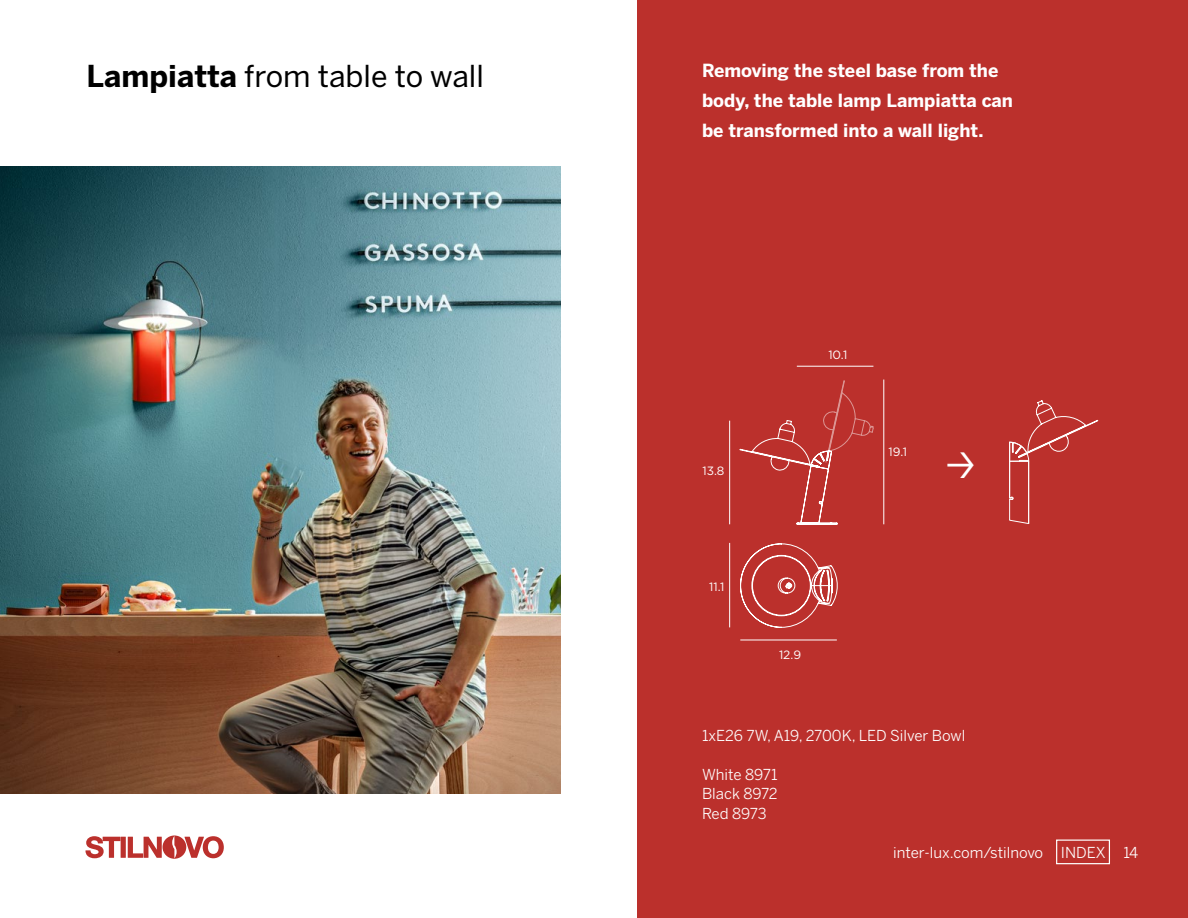
<style>
.page{position:relative;width:1188px;height:918px;background:#fff}
.page>*{position:absolute;margin:0;border:0;box-sizing:border-box;transform-origin:0 0}
.t1{font:36px "Helvetica Now Display";color:#fff}
.t2{font:30px "Benton Sans";color:#000}
.t3{font:700 18px/30px "Benton Sans";color:#fff}
.t4{font:15px/19.5px "Benton Sans";color:#fff;text-align:justify}
.t5{font:12px "Gotham";color:#fff}
.s1{font-weight:700}
</style>
<div class="page">
<div style="left:637px;top:0;width:551px;height:918px;background:#bb302c"></div>
<img style="left:0;top:166px;width:561px;height:628px">
<svg style="left:85px;top:835px;width:139px;height:24px"></svg>
<svg style="left:740px;top:543px;width:98px;height:85px"></svg>
<svg style="left:739px;top:380px;width:135px;height:145px"></svg>
<hr style="left:1009px;top:461px;width:1px;height:37px;background:#fff">
<svg style="left:1009px;top:497px;width:21px;height:27px"></svg>
<hr style="left:1028px;top:461px;width:1px;height:63px;background:#fff">
<svg style="left:1009px;top:400px;width:90px;height:62px"></svg>
<hr style="left:740px;top:640px;width:97px;height:1px;background:#fff">
<hr style="left:797px;top:366px;width:76px;height:1px;background:#fff">
<hr style="left:729px;top:543px;width:1px;height:84px;background:#fff">
<hr style="left:729px;top:421px;width:1px;height:103px;background:#fff">
<hr style="left:884px;top:380px;width:1px;height:144px;background:#fff">
<div style="left:1056px;top:840px;width:54px;height:24px;border:1px solid #fff"></div>
<hr style="left:0;top:821px;width:1188px;height:1px;background:#ec008c">
<p class="t2" style="left:86px;top:58px;width:399px"><span class="s1">Lampiatta</span> from table to wall</p>
<p class="t3" style="left:702px;top:56px;width:313px">Removing the steel base from the body, the table lamp Lampiatta can be transformed into a wall light.</p>
<p class="t5" style="left:702px;top:464px;width:24px">13.8</p>
<p class="t5" style="left:709px;top:579px;width:17px">11.1</p>
<p class="t5" style="left:828px;top:347px;width:21px">10.1</p>
<p class="t5" style="left:889px;top:444px;width:20px">19.1</p>
<p class="t1" style="left:943px;top:441px;width:36px">→</p>
<p class="t5" style="left:779px;top:647px;width:24px">12.9</p>
<p class="t4" style="left:702px;top:725px;width:265px">1xE26 7W, A19, 2700K, LED Silver Bowl</p>
<p class="t4" style="left:702px;top:764px;width:77px">White 8971<br>Black 8972<br>Red 8973</p>
<p class="t4" style="left:893px;top:842px;width:247px">inter-lux.com/stilnovo INDEX 14</p>
</div>
